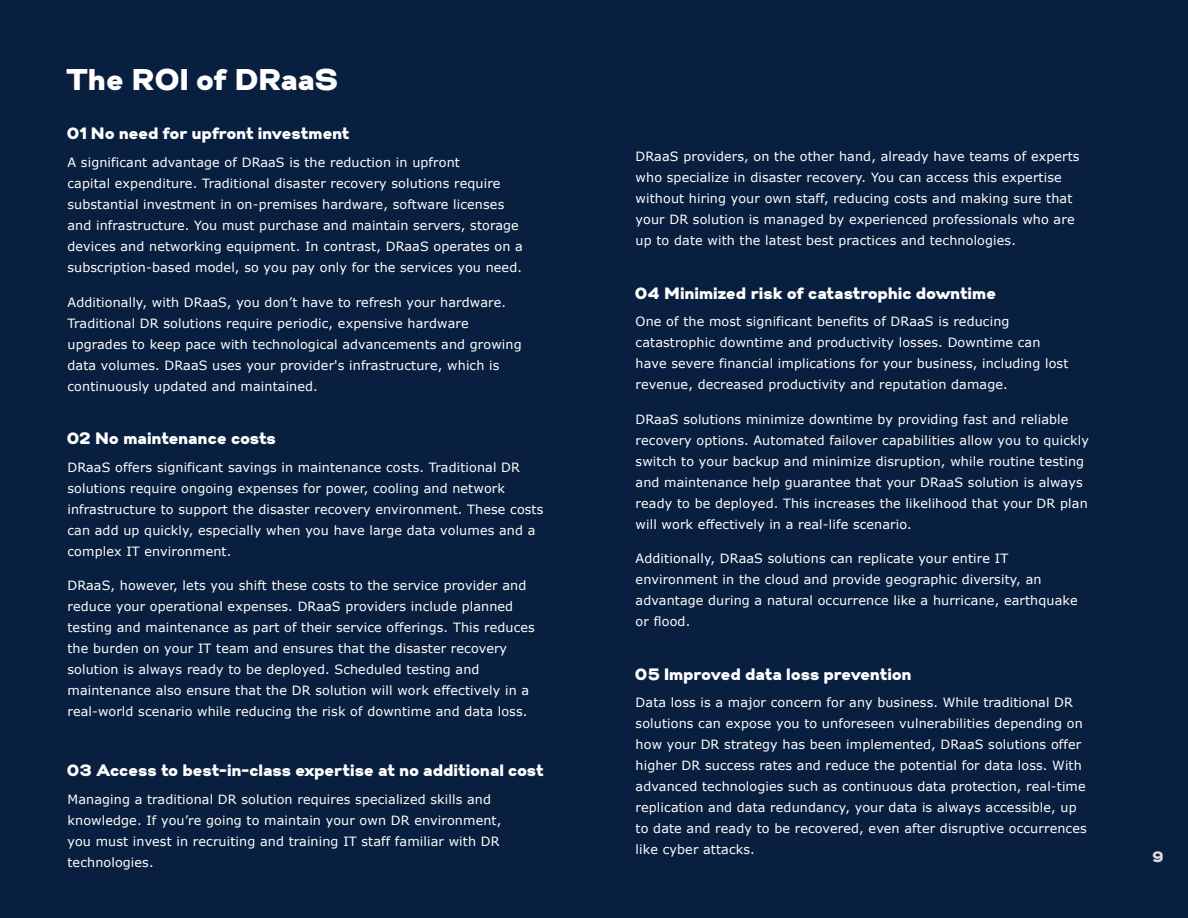
<style>
.page{position:relative;width:1188px;height:918px;background:#091f3f}
.page>*{position:absolute;margin:0;border:0;box-sizing:border-box;transform-origin:0 0}
.t1{font:30px "Gabriel Sans Black";letter-spacing:.02em;color:#fff}
.h3_steps{font:16.5px "Gabriel Sans Black";letter-spacing:.02em;color:#fff}
.t2{font:15px "Gabriel Sans Black";color:#dcdcdb}
.copy{font:12.75px/21px "Verdana";letter-spacing:.01em;color:#fff}
</style>
<div class="page">
<p class="t1" style="left:68px;top:62px;width:273px">The ROI of DRaaS</p>
<p class="h3_steps" style="left:68px;top:124px;width:284px">01 No need for upfront investment</p>
<p class="copy" style="left:68px;top:152px;width:457px">A significant advantage of DRaaS is the reduction in upfront<br>capital expenditure. Traditional disaster recovery solutions require substantial investment in on-premises hardware, software licenses and infrastructure. You must purchase and maintain servers, storage devices and networking equipment. In contrast, DRaaS operates on a subscription-based model, so you pay only for the services you need.</p>
<p class="copy" style="left:68px;top:292px;width:456px">Additionally, with DRaaS, you don’t have to refresh your hardware.<br>Traditional DR solutions require periodic, expensive hardware upgrades to keep pace with technological advancements and growing data volumes. DRaaS uses your provider's infrastructure, which is continuously updated and maintained.</p>
<p class="h3_steps" style="left:68px;top:428px;width:210px">02 No maintenance costs</p>
<p class="copy" style="left:68px;top:457px;width:477px">DRaaS offers significant savings in maintenance costs. Traditional DR solutions require ongoing expenses for power, cooling and network infrastructure to support the disaster recovery environment. These costs can add up quickly, especially when you have large data volumes and a complex IT environment.</p>
<p class="copy" style="left:68px;top:575px;width:469px">DRaaS, however, lets you shift these costs to the service provider and reduce your operational expenses. DRaaS providers include planned testing and maintenance as part of their service offerings. This reduces the burden on your IT team and ensures that the disaster recovery solution is always ready to be deployed. Scheduled testing and maintenance also ensure that the DR solution will work effectively in a real-world scenario while reducing the risk of downtime and data loss.</p>
<p class="h3_steps" style="left:68px;top:760px;width:478px">03 Access to best-in-class expertise at no additional cost</p>
<p class="copy" style="left:68px;top:789px;width:435px">Managing a traditional DR solution requires specialized skills and knowledge. If you’re going to maintain your own DR environment, you must invest in recruiting and training IT staff familiar with DR technologies.</p>
<p class="copy" style="left:636px;top:147px;width:446px">DRaaS providers, on the other hand, already have teams of experts who specialize in disaster recovery. You can access this expertise without hiring your own staff, reducing costs and making sure that your DR solution is managed by experienced professionals who are up to date with the latest best practices and technologies.</p>
<p class="h3_steps" style="left:636px;top:283px;width:362px">04 Minimized risk of catastrophic downtime</p>
<p class="copy" style="left:636px;top:312px;width:434px">One of the most significant benefits of DRaaS is reducing catastrophic downtime and productivity losses. Downtime can have severe financial implications for your business, including lost revenue, decreased productivity and reputation damage.</p>
<p class="copy" style="left:636px;top:409px;width:455px">DRaaS solutions minimize downtime by providing fast and reliable recovery options. Automated failover capabilities allow you to quickly switch to your backup and minimize disruption, while routine testing and maintenance help guarantee that your DRaaS solution is always ready to be deployed. This increases the likelihood that your DR plan will work effectively in a real-life scenario.</p>
<p class="copy" style="left:636px;top:549px;width:444px">Additionally, DRaaS solutions can replicate your entire IT environment in the cloud and provide geographic diversity, an advantage during a natural occurrence like a hurricane, earthquake or flood.</p>
<p class="h3_steps" style="left:636px;top:664px;width:278px">05 Improved data loss prevention</p>
<p class="copy" style="left:636px;top:693px;width:453px">Data loss is a major concern for any business. While traditional DR solutions can expose you to unforeseen vulnerabilities depending on how your DR strategy has been implemented, DRaaS solutions offer higher DR success rates and reduce the potential for data loss. With advanced technologies such as continuous data protection, real-time replication and data redundancy, your data is always accessible, up to date and ready to be recovered, even after disruptive occurrences like cyber attacks.</p>
<p class="t2" style="left:1153px;top:848px;width:13px">9</p>
</div>
